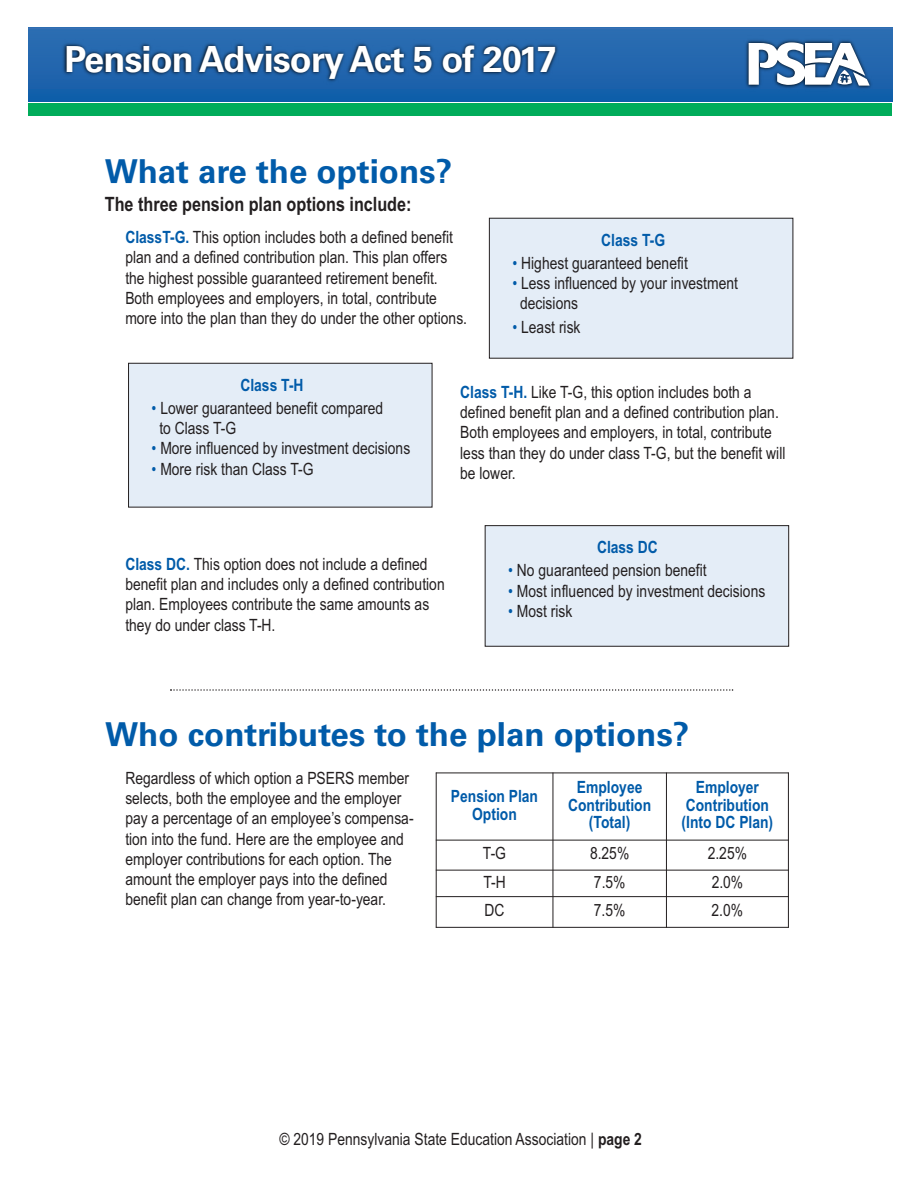
<style>
.page{position:relative;width:918px;height:1188px;background:#fff}
.page>*{position:absolute;margin:0;border:0;box-sizing:border-box;transform-origin:0 0}
.t1{font:700 36px "Univers";letter-spacing:-.025em;color:#fff}
.t2{font:700 33px "Univers";color:#015ba9}
.t3{font:700 19.8px "Arial Narrow";color:#231f20}
.t4{font:16.95px/20.2px "Arial Narrow";color:#231f20}
.t5{font:700 16.95px/17.4px "Arial Narrow";color:#015ba9;text-align:center}
.s1{font-weight:700;color:#015ba9}
.s2{color:#015ba9}
.s3{font-weight:700}
</style>
<div class="page">
<img style="left:28px;top:27px;width:713px;height:75px">
<div style="left:28px;top:103px;width:864px;height:13px;background:#00ac5a"></div>
<img style="left:741px;top:27px;width:152px;height:75px">
<svg style="left:749px;top:42px;width:121px;height:44px"></svg>
<div style="left:490px;top:219px;width:303px;height:139px;background:#e4edf7"></div>
<div style="left:489px;top:218px;width:304px;height:141px;border:1px solid #231f20"></div>
<div style="left:129px;top:364px;width:303px;height:143px;background:#e4edf7"></div>
<div style="left:128px;top:363px;width:304px;height:145px;border:1px solid #231f20"></div>
<div style="left:486px;top:526px;width:302px;height:120px;background:#e4edf7"></div>
<div style="left:485px;top:525px;width:304px;height:122px;border:1px solid #231f20"></div>
<hr style="left:436px;top:773px;width:1px;height:155px;background:#231f20">
<hr style="left:553px;top:773px;width:1px;height:155px;background:#231f20">
<hr style="left:666px;top:773px;width:1px;height:155px;background:#231f20">
<hr style="left:788px;top:773px;width:1px;height:155px;background:#231f20">
<hr style="left:436px;top:773px;width:353px;height:1px;background:#231f20">
<hr style="left:436px;top:840px;width:353px;height:1px;background:#231f20">
<hr style="left:436px;top:870px;width:353px;height:1px;background:#231f20">
<hr style="left:436px;top:896px;width:353px;height:1px;background:#231f20">
<hr style="left:436px;top:927px;width:353px;height:1px;background:#231f20">
<svg style="left:170px;top:689px;width:563px;height:2px"></svg>
<p class="t1" style="left:65px;top:46px;width:494px">Pension Advisory Act 5 of 2017</p>
<p class="t2" style="left:105px;top:159px;width:349px">What are the options?</p>
<p class="t3" style="left:105px;top:197px;width:308px">The three pension plan options include:</p>
<p class="t4" style="left:125px;top:229px;width:343px"><span class="s1">ClassT-G.</span> This option includes both a defined benefit plan and a defined contribution plan. This plan offers the highest possible guaranteed retirement benefit.<br>Both employees and employers, in total, contribute more into the plan than they do under the other options.</p>
<p class="t5" style="left:601px;top:233px;width:66px">Class T-G</p>
<p class="t4" style="left:512px;top:254px;width:177px"><span class="s2">•</span> Highest guaranteed benefit</p>
<p class="t4" style="left:520px;top:275px;width:219px;text-indent:-8px"><span class="s2">•</span> Less influenced by your investment decisions</p>
<p class="t4" style="left:512px;top:318px;width:70px"><span class="s2">•</span> Least risk</p>
<p class="t5" style="left:240px;top:378px;width:65px">Class T-H</p>
<p class="t4" style="left:159px;top:399px;width:225px;text-indent:-8px"><span class="s2">•</span> Lower guaranteed benefit compared to Class T-G</p>
<p class="t4" style="left:152px;top:440px;width:260px"><span class="s2">•</span> More influenced by investment decisions</p>
<p class="t4" style="left:152px;top:460px;width:163px"><span class="s2">•</span> More risk than Class T-G</p>
<p class="t4" style="left:460px;top:383px;width:327px"><span class="s1">Class T-H.</span> Like T-G, this option includes both a defined benefit plan and a defined contribution plan.<br>Both employees and employers, in total, contribute less than they do under class T-G, but the benefit will be lower.</p>
<p class="t4" style="left:125px;top:555px;width:321px"><span class="s1">Class DC.</span> This option does not include a defined benefit plan and includes only a defined contribution plan. Employees contribute the same amounts as they do under class T-H.</p>
<p class="t5" style="left:597px;top:540px;width:62px">Class DC</p>
<p class="t4" style="left:508px;top:562px;width:200px"><span class="s2">•</span> No guaranteed pension benefit</p>
<p class="t4" style="left:508px;top:582px;width:259px"><span class="s2">•</span> Most influenced by investment decisions</p>
<p class="t4" style="left:508px;top:602px;width:66px"><span class="s2">•</span> Most risk</p>
<p class="t2" style="left:105px;top:722px;width:586px">Who contributes to the plan options?</p>
<p class="t5" style="left:451px;top:789px;width:89px">Pension Plan<br>Option</p>
<p class="t5" style="left:568px;top:780px;width:85px">Employee<br>Contribution</p>
<p class="t4" style="left:125px;top:769px;width:290px">Regardless of which option a PSERS member selects, both the employee and the employer pay a percentage of an employee’s compensa&shy;tion into the fund. Here are the employee and employer contributions for each option. The amount the employer pays into the defined benefit plan can change from year-to-year.</p>
<p class="t5" style="left:686px;top:780px;width:85px">Employer<br>Contribution</p>
<p class="t5" style="left:682px;top:815px;width:93px">(Into DC Plan)</p>
<p class="t5" style="left:589px;top:815px;width:43px">(Total)</p>
<p class="t4" style="left:483px;top:845px;width:25px">T-G</p>
<p class="t4" style="left:590px;top:845px;width:41px">8.25%</p>
<p class="t4" style="left:708px;top:845px;width:41px">2.25%</p>
<p class="t4" style="left:483px;top:873px;width:24px">T-H</p>
<p class="t4" style="left:594px;top:873px;width:33px">7.5%</p>
<p class="t4" style="left:712px;top:873px;width:33px">2.0%</p>
<p class="t4" style="left:485px;top:902px;width:22px">DC</p>
<p class="t4" style="left:594px;top:902px;width:33px">7.5%</p>
<p class="t4" style="left:712px;top:902px;width:33px">2.0%</p>
<p class="t4" style="left:279px;top:1131px;width:364px">© 2019 Pennsylvania State Education Association | <span class="s3">page 2</span></p>
</div>
